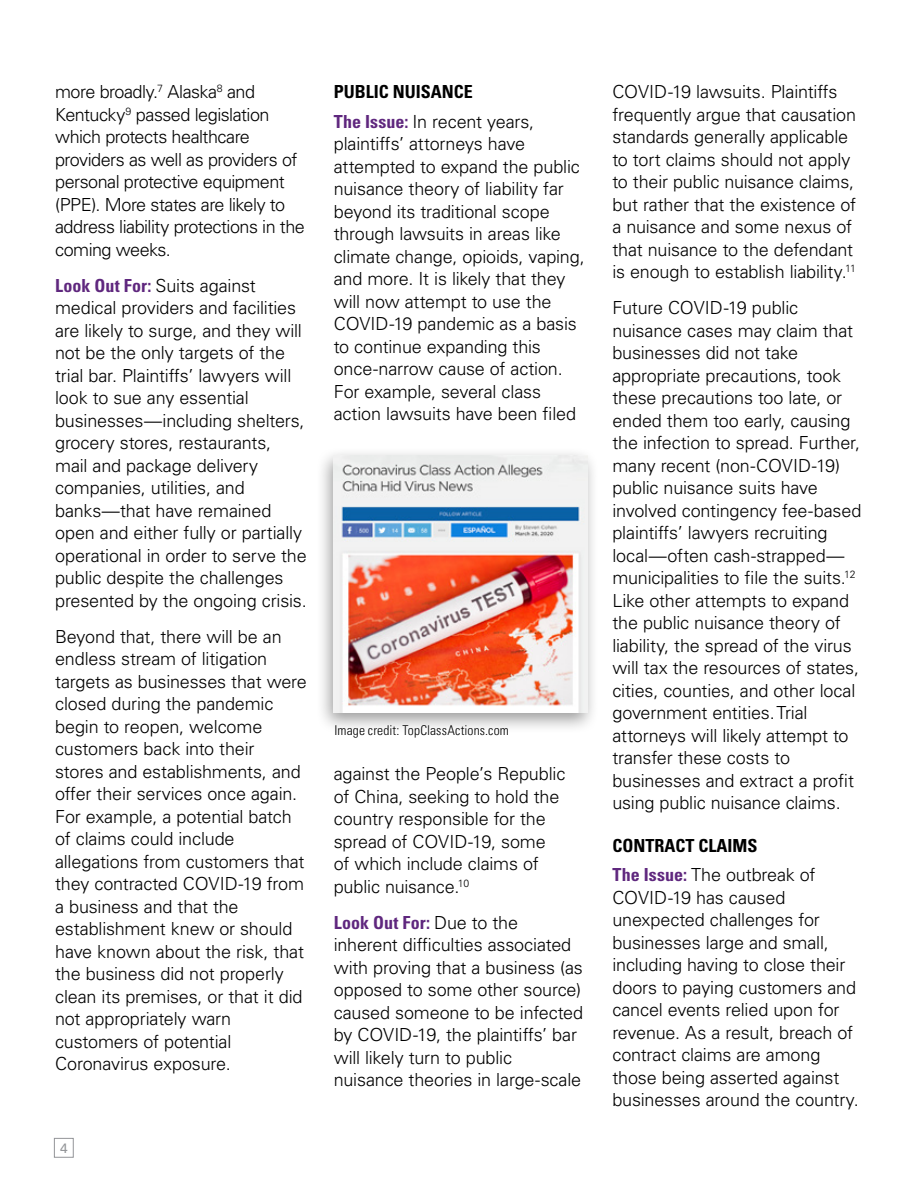
<style>
.page{position:relative;width:918px;height:1188px;background:#fff}
.page>*{position:absolute;margin:0;border:0;box-sizing:border-box;transform-origin:0 0}
.t1{font:300 18px/22.5px "Univers LT Pro 45";letter-spacing:-.01em;color:#000}
.t2{font:300 18px/22.5px "Univers LT Pro 45";letter-spacing:-.03em;color:#000}
.t3{font:700 condensed 18px "Univers LT Pro";color:#000}
.t4{font:700 condensed 18px "Univers LT Std";letter-spacing:.005em;color:#5f277e}
.t5{font:300 condensed 13.5px "Univers LT Pro";letter-spacing:.01em;color:#000}
.t6{font:13.5px "Univers LT Pro 55 Roman";color:#939598}
.s1{font-family:"Univers LT Std";font-weight:700;font-stretch:condensed;color:#5f277e}
.s2{font-family:"Univers LT Pro 45";font-weight:300;font-stretch:normal;color:#000}
</style>
<div class="page">
<div style="left:54px;top:1138px;width:20px;height:20px;border:1px solid #939598"></div>
<div style="left:315px;top:446px;width:284px;height:288px;background:#000;opacity:.4"></div>
<img style="left:334px;top:456px;width:253px;height:257px">
<p class="t2" style="left:55px;top:80px;width:251px">more broadly.<sup>7</sup> Alaska<sup>8</sup> and<br>Kentucky<sup>9</sup> passed legislation which protects healthcare providers as well as providers of personal protective equipment (PPE). More states are likely to address liability protections in the coming weeks.</p>
<p class="t1" style="left:55px;top:274px;width:253px"><span class="s1">Look Out For:</span> Suits against medical providers and facilities are likely to surge, and they will not be the only targets of the trial bar. Plaintiffs’ lawyers will look to sue any essential businesses—including shelters, grocery stores, restaurants, mail and package delivery companies, utilities, and banks—that have remained open and either fully or partially operational in order to serve the public despite the challenges presented by the ongoing crisis.</p>
<p class="t1" style="left:55px;top:625px;width:253px">Beyond that, there will be an endless stream of litigation targets as businesses that were closed during the pandemic begin to reopen, welcome customers back into their stores and establishments, and offer their services once again.<br>For example, a potential batch of claims could include allegations from customers that they contracted COVID-19 from a business and that the establishment knew or should have known about the risk, that the business did not properly clean its premises, or that it did not appropriately warn customers of potential<br>Coronavirus exposure.</p>
<p class="t6" style="left:60px;top:1138px;width:9px">4</p>
<p class="t3" style="left:334px;top:81px;width:141px">PUBLIC NUISANCE</p>
<p class="t1" style="left:334px;top:110px;width:253px"><span class="s1">The Issue:</span> In recent years, plaintiffs’ attorneys have attempted to expand the public nuisance theory of liability far beyond its traditional scope through lawsuits in areas like climate change, opioids, vaping, and more. It is likely that they will now attempt to use the<br>COVID-19 pandemic as a basis to continue expanding this once-narrow cause of action.<br>For example, several class action lawsuits have been filed</p>
<p class="t5" style="left:335px;top:721px;width:176px">Image credit: TopClassActions.com</p>
<p class="t1" style="left:334px;top:762px;width:233px">against the People’s Republic of China, seeking to hold the country responsible for the spread of COVID-19, some of which include claims of public nuisance.<sup>10</sup></p>
<p class="t4" style="left:334px;top:911px;width:186px">Look Out For: <span class="s2">Due to the</span></p>
<p class="t1" style="left:334px;top:933px;width:251px">inherent difficulties associated with proving that a business (as opposed to some other source) caused someone to be infected by COVID-19, the plaintiffs’ bar will likely turn to public nuisance theories in large-scale</p>
<p class="t1" style="left:612px;top:80px;width:245px">COVID-19 lawsuits. Plaintiffs frequently argue that causation standards generally applicable to tort claims should not apply to their public nuisance claims, but rather that the existence of a nuisance and some nexus of that nuisance to the defendant is enough to establish liability.<sup>11</sup></p>
<p class="t1" style="left:612px;top:296px;width:251px">Future COVID-19 public nuisance cases may claim that businesses did not take appropriate precautions, took these precautions too late, or ended them too early, causing the infection to spread. Further, many recent (non-COVID-19) public nuisance suits have involved contingency fee-based plaintiffs’ lawyers recruiting local—often cash-strapped— municipalities to file the suits.<sup>12<br></sup>Like other attempts to expand the public nuisance theory of liability, the spread of the virus will tax the resources of states, cities, counties, and other local government entities. Trial attorneys will likely attempt to transfer these costs to businesses and extract a profit using public nuisance claims.</p>
<p class="t3" style="left:612px;top:835px;width:147px">CONTRACT CLAIMS</p>
<p class="t1" style="left:612px;top:863px;width:248px"><span class="s1">The Issue:</span> The outbreak of<br>COVID-19 has caused unexpected challenges for businesses large and small, including having to close their doors to paying customers and cancel events relied upon for revenue. As a result, breach of contract claims are among those being asserted against businesses around the country.</p>
</div>
